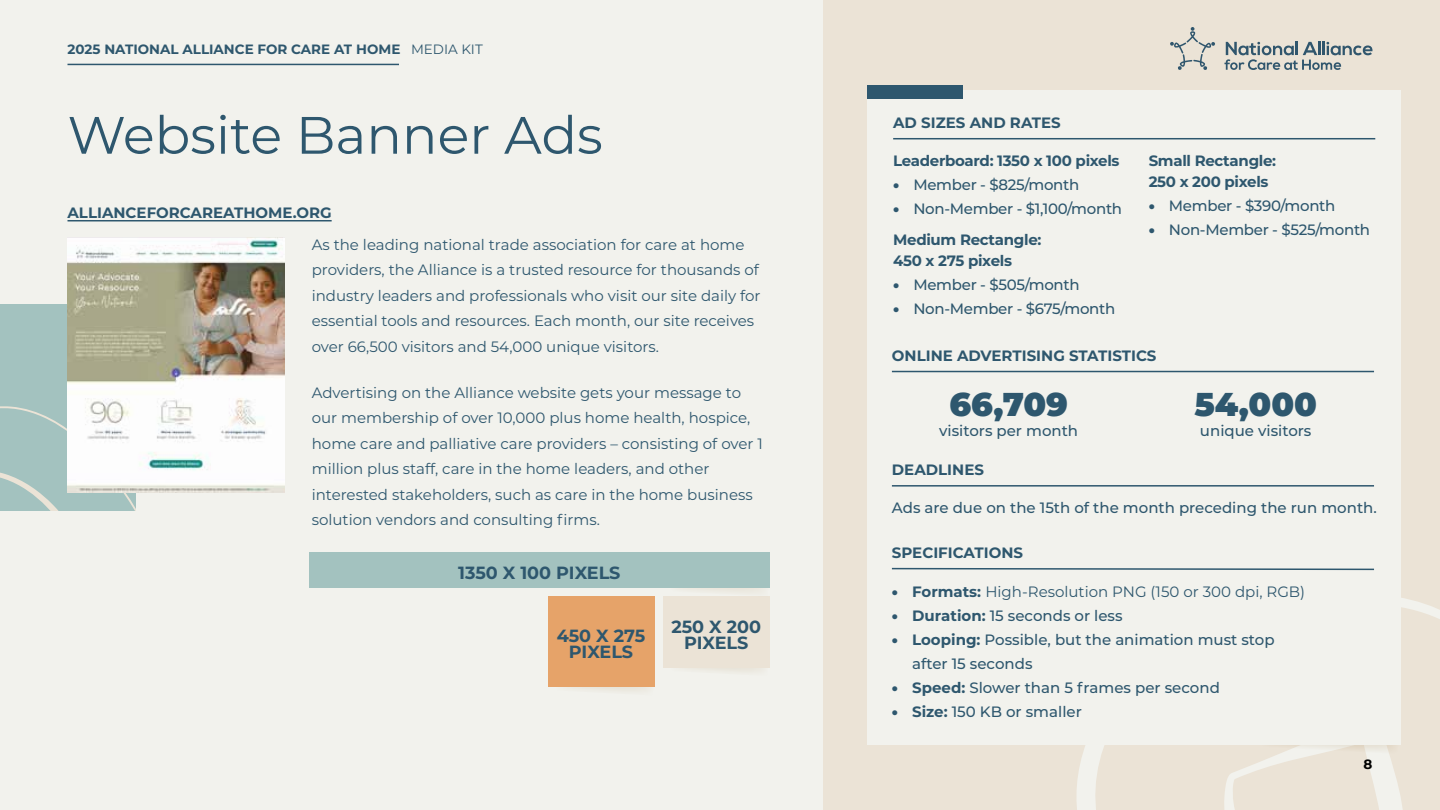
<style>
.page{position:relative;width:1440px;height:810px;background:#f2f2ed}
.page>*{position:absolute;margin:0;border:0;box-sizing:border-box;transform-origin:0 0}
.t1{font:52.5px "Montserrat";color:#2e576e}
.t2{font:900 33px "Montserrat";color:#2e576e}
.t3{font:700 17.7px/16px "Montserrat";color:#2e576e;text-align:center}
.t4{font:15px/25.5px "Montserrat";color:#2e576e}
.t5{font:500 15px/24px "Montserrat";color:#2e576e}
.t6{font:700 15px/21px "Montserrat";letter-spacing:-.005em;color:#2e576e}
.t7{font:500 15px/30.8px "Montserrat";letter-spacing:-.02em;color:#2e576e}
.t8{font:700 13.5px "Montserrat";color:#2e576e}
.t9{font:700 13.5px "Montserrat";color:#000}
.s1{font-weight:400}
.s2{font-weight:900}
.s3{font-weight:700}
</style>
<div class="page">
<div style="left:0;top:304px;width:136px;height:207px;background:#a3c2bf"></div>
<svg style="left:0;top:401px;width:135px;height:110px"></svg>
<div style="left:824px;top:0;width:616px;height:810px;background:#ebe3d6"></div>
<svg style="left:1076px;top:745px;width:28px;height:65px;fill:#f2f2ed"></svg>
<svg style="left:1224px;top:745px;width:179px;height:65px"></svg>
<hr style="left:68px;top:220px;width:264px;height:1px;background:#2e576e">
<div style="left:867px;top:90px;width:534px;height:655px;background:#f2f2ed"></div>
<hr style="left:893px;top:138px;width:482px;height:1px;background:#2e576e">
<hr style="left:892px;top:371px;width:482px;height:1px;background:#2e576e">
<hr style="left:892px;top:485px;width:482px;height:2px;background:#2e576e">
<svg style="left:891px;top:567px;width:483px;height:4px"></svg>
<div style="left:867px;top:85px;width:95px;height:13px;background:#2e576e"></div>
<img style="left:68px;top:238px;width:217px;height:255px">
<svg style="left:571px;top:652px;width:84px;height:39px"></svg>
<div style="left:548px;top:597px;width:106px;height:90px;background:#e6a369"></div>
<svg style="left:687px;top:668px;width:75px;height:4px"></svg>
<div style="left:663px;top:597px;width:107px;height:71px;background:#ebe3d6"></div>
<svg style="left:671px;top:588px;width:99px;height:9px"></svg>
<div style="left:309px;top:552px;width:461px;height:36px;background:#a3c2bf"></div>
<svg style="left:1224px;top:41px;width:148px;height:29px"></svg>
<svg style="left:1170px;top:27px;width:45px;height:43px"></svg>
<hr style="left:68px;top:64px;width:331px;height:1px;background:#2e576e">
<p class="t8" style="left:68px;top:39px;width:417px">2025 NATIONAL ALLIANCE FOR CARE AT HOME <span class="s1">MEDIA KIT</span></p>
<h1 class="t1" style="left:68px;top:99px;width:537px">Website Banner Ads</h1>
<p class="t6" style="left:68px;top:201px;width:266px">ALLIANCEFORCAREATHOME.ORG</p>
<p class="t4" style="left:312px;top:231px;width:450px">As the leading national trade association for care at home providers, the Alliance is a trusted resource for thousands of industry leaders and professionals who visit our site daily for essential tools and resources. Each month, our site receives over 66,500 visitors and 54,000 unique visitors.</p>
<p class="t4" style="left:312px;top:379px;width:453px">Advertising on the Alliance website gets your message to our membership of over 10,000 plus home health, hospice, home care and palliative care providers – consisting of over 1 million plus staff, care in the home leaders, and other interested stakeholders, such as care in the home business solution vendors and consulting firms.</p>
<p class="t3" style="left:458px;top:563px;width:164px">1350 X 100 PIXELS</p>
<p class="t3" style="left:557px;top:627px;width:90px">450 X 275<br>PIXELS</p>
<p class="t3" style="left:671px;top:618px;width:91px">250 X 200<br>PIXELS</p>
<p class="t6" style="left:893px;top:111px;width:169px">AD SIZES AND RATES</p>
<p class="t6" style="left:893px;top:149px;width:228px">Leaderboard: 1350 x 100 pixels</p>
<p class="t7" style="left:893px;top:169px;width:188px"><span class="s2">•</span> Member - $825/month</p>
<p class="t7" style="left:893px;top:193px;width:230px"><span class="s2">•</span> Non-Member - $1,100/month<br><span class="s3">Medium Rectangle:</span></p>
<p class="t6" style="left:893px;top:249px;width:120px">450 x 275 pixels</p>
<p class="t7" style="left:893px;top:268px;width:188px"><span class="s2">•</span> Member - $505/month</p>
<p class="t7" style="left:893px;top:292px;width:224px"><span class="s2">•</span> Non-Member - $675/month</p>
<p class="t6" style="left:1149px;top:149px;width:129px">Small Rectangle:<br>250 x 200 pixels</p>
<p class="t7" style="left:1149px;top:190px;width:188px"><span class="s2">•</span> Member - $390/month</p>
<p class="t7" style="left:1149px;top:214px;width:223px"><span class="s2">•</span> Non-Member - $525/month</p>
<p class="t6" style="left:892px;top:344px;width:266px">ONLINE ADVERTISING STATISTICS</p>
<h2 class="t2" style="left:949px;top:380px;width:120px">66,709</h2>
<p class="t5" style="left:939px;top:418px;width:141px">visitors per month</p>
<p class="t6" style="left:892px;top:458px;width:94px">DEADLINES</p>
<h2 class="t2" style="left:1194px;top:380px;width:124px">54,000</h2>
<p class="t5" style="left:1200px;top:418px;width:113px">unique visitors</p>
<p class="t5" style="left:892px;top:495px;width:486px">Ads are due on the 15th of the month preceding the run month.</p>
<p class="t6" style="left:892px;top:541px;width:133px">SPECIFICATIONS</p>
<p class="t4" style="left:892px;top:578px;width:415px"><span class="s2">•</span> <span class="s3">Formats:</span> High-Resolution PNG (150 or 300 dpi, RGB)</p>
<p class="t5" style="left:892px;top:603px;width:232px"><span class="s2">•</span> <span class="s3">Duration:</span> 15 seconds or less</p>
<p class="t5" style="left:912px;top:627px;width:364px;text-indent:-20px"><span class="s2">•</span> <span class="s3">Looping:</span> Possible, but the animation must stop after 15 seconds</p>
<p class="t5" style="left:892px;top:675px;width:330px"><span class="s2">•</span> <span class="s3">Speed:</span> Slower than 5 frames per second</p>
<p class="t5" style="left:892px;top:699px;width:191px"><span class="s2">•</span> <span class="s3">Size:</span> 150 KB or smaller</p>
<p class="t9" style="left:1364px;top:754px;width:10px">8</p>
</div>
